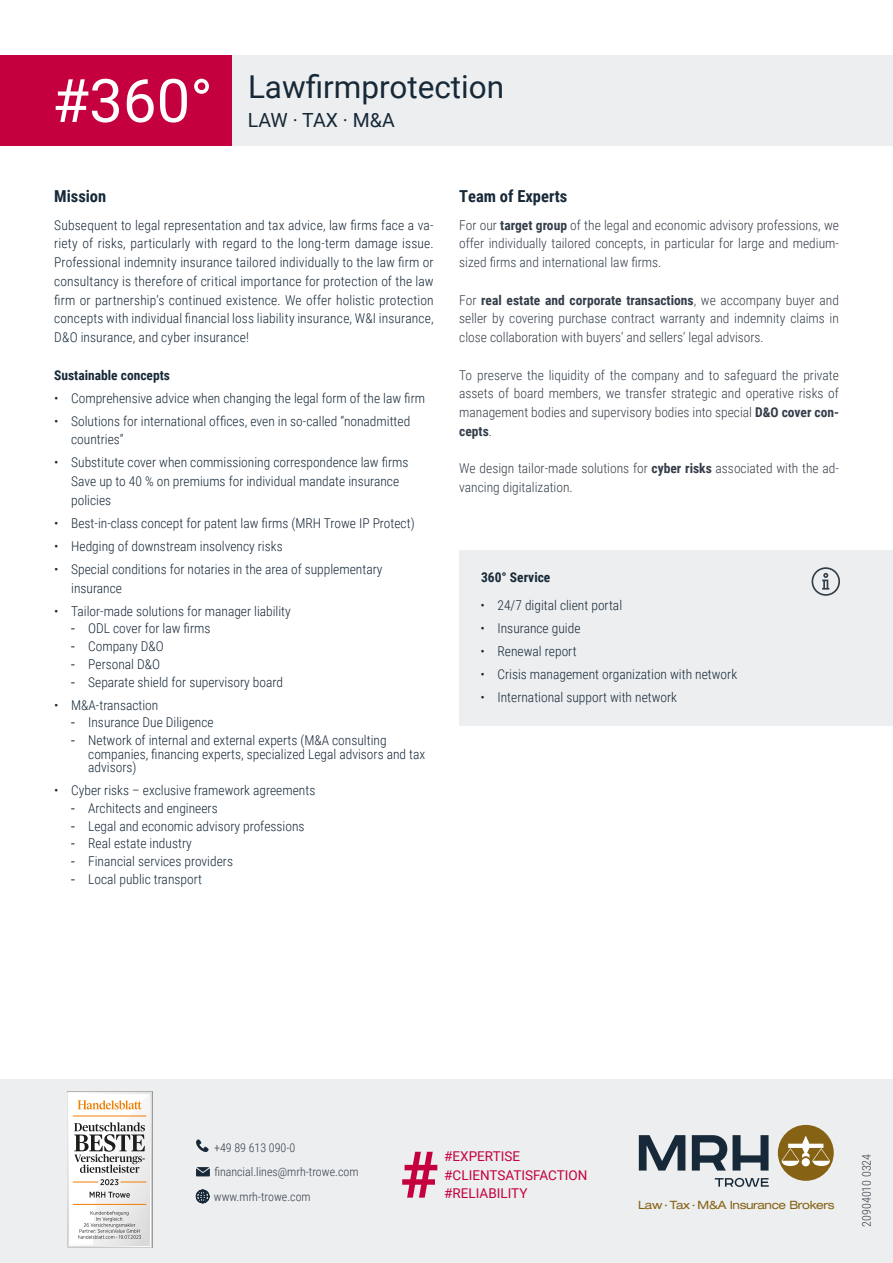
<style>
.page{position:relative;width:893px;height:1263px;background:#fff}
.page>*{position:absolute;margin:0;border:0;box-sizing:border-box;transform-origin:0 0}
.Hashtag_groß{font:700 64.5px "Roboto";color:#c5003e}
._360{font:60px "Roboto";color:#fff}
.H1_Titel{font:31.5px "Roboto";color:#172938}
.H2_Unterüberschrift{font:19.5px "Roboto";letter-spacing:-.015em;color:#172938}
.H3_Überschrift{font:700 16.5px "Roboto Condensed";color:#172938}
.Fließtext{font:300 13.5px/18.8px "Roboto Condensed";color:#172938}
.Fließtext-2{font:300 13.5px/18.8px "Roboto Condensed";color:#343e49;text-align:justify}
.Hashtags{font:13.5px "Roboto";color:#c5003e}
.H4_Überschrift_im_Text{font:700 13.5px "Roboto Condensed";color:#172938}
.Footer_-_Kontaktdaten{font:300 12px "Roboto Condensed";color:#343e49}
.Druckstücknummer{font:300 12px "Roboto Condensed";color:#343e49}
.t1{font:expanded 11.4px "Helvetica Neue LT Std";letter-spacing:-.03em;color:#866214}
.s1{font-family:"Roboto";font-weight:400}
.s2{font-weight:700}
</style>
<div class="page">
<div style="left:0;top:1079px;width:893px;height:184px;background:#eceeef"></div>
<img style="left:67px;top:1091px;width:85px;height:157px">
<img style="left:69px;top:1094px;width:81px;height:151px">
<svg style="left:70px;top:1094px;width:79px;height:151px"></svg>
<svg style="left:196px;top:1189px;width:14px;height:14px"></svg>
<svg style="left:196px;top:1139px;width:13px;height:13px"></svg>
<svg style="left:196px;top:1167px;width:14px;height:9px"></svg>
<svg style="left:639px;top:1135px;width:46px;height:35px"></svg>
<svg style="left:692px;top:1135px;width:76px;height:35px"></svg>
<svg style="left:715px;top:1178px;width:54px;height:9px"></svg>
<div style="left:778px;top:1125px;width:56px;height:56px;background:#866214;border-radius:50%"></div>
<svg style="left:781px;top:1135px;width:49px;height:31px"></svg>
<div style="left:215px;top:55px;width:678px;height:91px;background:#eceeef"></div>
<div style="left:0;top:55px;width:231px;height:91px;background:#c5003e"></div>
<div style="left:459px;top:550px;width:434px;height:175px;background:#eceeef"></div>
<svg style="left:811px;top:567px;width:29px;height:29px"></svg>
<p class="_360" style="left:52px;top:59px;width:162px">#360°</p>
<p class="H1_Titel" style="left:248px;top:65px;width:258px">Lawfirmprotection</p>
<p class="H2_Unterüberschrift" style="left:248px;top:106px;width:148px">LAW · TAX · M&amp;A</p>
<p class="H3_Überschrift" style="left:54px;top:185px;width:54px">Mission</p>
<p class="Fließtext" style="left:54px;top:215px;width:381px;text-align:justify">Subsequent to legal representation and tax advice, law firms face a va&shy;riety of risks, particularly with regard to the long-term damage issue.<br>Professional indemnity insurance tailored individually to the law firm or consultancy is therefore of critical importance for protection of the law firm or partnership’s continued existence. We offer holistic protection concepts with individual financial loss liability insurance, W&amp;I insurance, D&amp;O insurance, and cyber insurance!</p>
<p class="H4_Überschrift_im_Text" style="left:54px;top:365px;width:117px">Sustainable concepts</p>
<p class="Fließtext" style="left:54px;top:388px;width:372px">• Comprehensive advice when changing the legal form of the law firm</p>
<p class="Fließtext" style="left:71px;top:411px;width:341px;text-indent:-17px">• Solutions for international offices, even in so-called “nonadmitted countries”</p>
<p class="Fließtext" style="left:71px;top:453px;width:339px;text-indent:-17px">• Substitute cover when commissioning correspondence law firms<br>Save up to 40 % on premiums for individual mandate insurance policies</p>
<p class="Fließtext" style="left:54px;top:513px;width:362px">• Best-in-class concept for patent law firms (MRH Trowe IP Protect)</p>
<p class="Fließtext" style="left:54px;top:536px;width:230px">• Hedging of downstream insolvency risks</p>
<p class="Fließtext" style="left:71px;top:559px;width:313px;text-indent:-17px">• Special conditions for notaries in the area of supplementary insurance</p>
<p class="Fließtext" style="left:54px;top:601px;width:238px">• Tailor-made solutions for manager liability</p>
<p class="Fließtext" style="left:71px;top:619px;width:141px"><span class="s1">‑</span> ODL cover for law firms</p>
<p class="Fließtext" style="left:71px;top:636px;width:94px"><span class="s1">‑</span> Company D&amp;O</p>
<p class="Fließtext" style="left:71px;top:654px;width:90px"><span class="s1">‑</span> Personal D&amp;O</p>
<p class="Fließtext" style="left:71px;top:672px;width:213px"><span class="s1">‑</span> Separate shield for supervisory board</p>
<p class="Fließtext" style="left:54px;top:695px;width:106px">• M&amp;A-transaction</p>
<p class="Fließtext" style="left:71px;top:713px;width:144px"><span class="s1">‑</span> Insurance Due Diligence</p>
<p class="Fließtext" style="left:88px;top:733px;width:339px;line-height:13.5px;text-indent:-17px"><span class="s1">‑</span> Network of internal and external experts (M&amp;A consulting companies, financing experts, specialized Legal advisors and tax advisors)</p>
<p class="Fließtext" style="left:54px;top:780px;width:263px">• Cyber risks – exclusive framework agreements</p>
<p class="Fließtext" style="left:71px;top:798px;width:148px"><span class="s1">‑</span> Architects and engineers</p>
<p class="Fließtext" style="left:71px;top:816px;width:235px"><span class="s1">‑</span> Legal and economic advisory professions</p>
<p class="Fließtext" style="left:71px;top:834px;width:122px"><span class="s1">‑</span> Real estate industry</p>
<p class="Fließtext" style="left:71px;top:851px;width:163px"><span class="s1">‑</span> Financial services providers</p>
<p class="Fließtext" style="left:71px;top:869px;width:132px"><span class="s1">‑</span> Local public transport</p>
<p class="H3_Überschrift" style="left:459px;top:185px;width:110px">Team of Experts</p>
<p class="Fließtext-2" style="left:459px;top:215px;width:381px">For our <span class="s2">target group</span> of the legal and economic advisory professions, we offer individually tailored concepts, in particular for large and medium&shy;sized firms and international law firms.</p>
<p class="Fließtext-2" style="left:459px;top:290px;width:381px">For <span class="s2">real estate and corporate transactions</span>, we accompany buyer and seller by covering purchase contract warranty and indemnity claims in close collaboration with buyers‘ and sellers‘ legal advisors.</p>
<p class="Fließtext-2" style="left:459px;top:365px;width:381px">To preserve the liquidity of the company and to safeguard the private assets of board members, we transfer strategic and operative risks of management bodies and supervisory bodies into special <span class="s2">D&amp;O cover con&shy;cepts</span>.</p>
<p class="Fließtext-2" style="left:459px;top:459px;width:381px">We design tailor-made solutions for <span class="s2">cyber risks</span> associated with the ad&shy;vancing digitalization.</p>
<p class="H4_Überschrift_im_Text" style="left:481px;top:567px;width:71px">360° Service</p>
<p class="Fließtext" style="left:480px;top:595px;width:143px">• 24/7 digital client portal</p>
<p class="Fließtext" style="left:480px;top:618px;width:102px">• Insurance guide</p>
<p class="Fließtext" style="left:480px;top:641px;width:98px">• Renewal report</p>
<p class="Fließtext" style="left:480px;top:664px;width:258px">• Crisis management organization with network</p>
<p class="Fließtext" style="left:480px;top:687px;width:198px">• International support with network</p>
<p class="Footer_-_Kontaktdaten" style="left:214px;top:1139px;width:83px">+49 89 613 090-0</p>
<p class="Footer_-_Kontaktdaten" style="left:214px;top:1163px;width:146px">financial.lines@mrh-trowe.com</p>
<p class="Footer_-_Kontaktdaten" style="left:214px;top:1188px;width:98px">www.mrh-trowe.com</p>
<p class="Hashtag_groß" style="left:400px;top:1129px;width:40px">#</p>
<p class="Hashtags" style="left:444px;top:1147px;width:77px">#EXPERTISE</p>
<p class="Hashtags" style="left:444px;top:1165px;width:145px">#CLIENTSATISFACTION</p>
<p class="Hashtags" style="left:444px;top:1184px;width:85px">#RELIABILITY</p>
<p class="t1" style="left:638px;top:1198px;width:198px">Law · Tax · M&amp;A Insurance Brokers</p>
<p class="Druckstücknummer" style="left:858px;top:1226px;width:74px;rotate:-90deg">20904010 0324</p>
</div>
